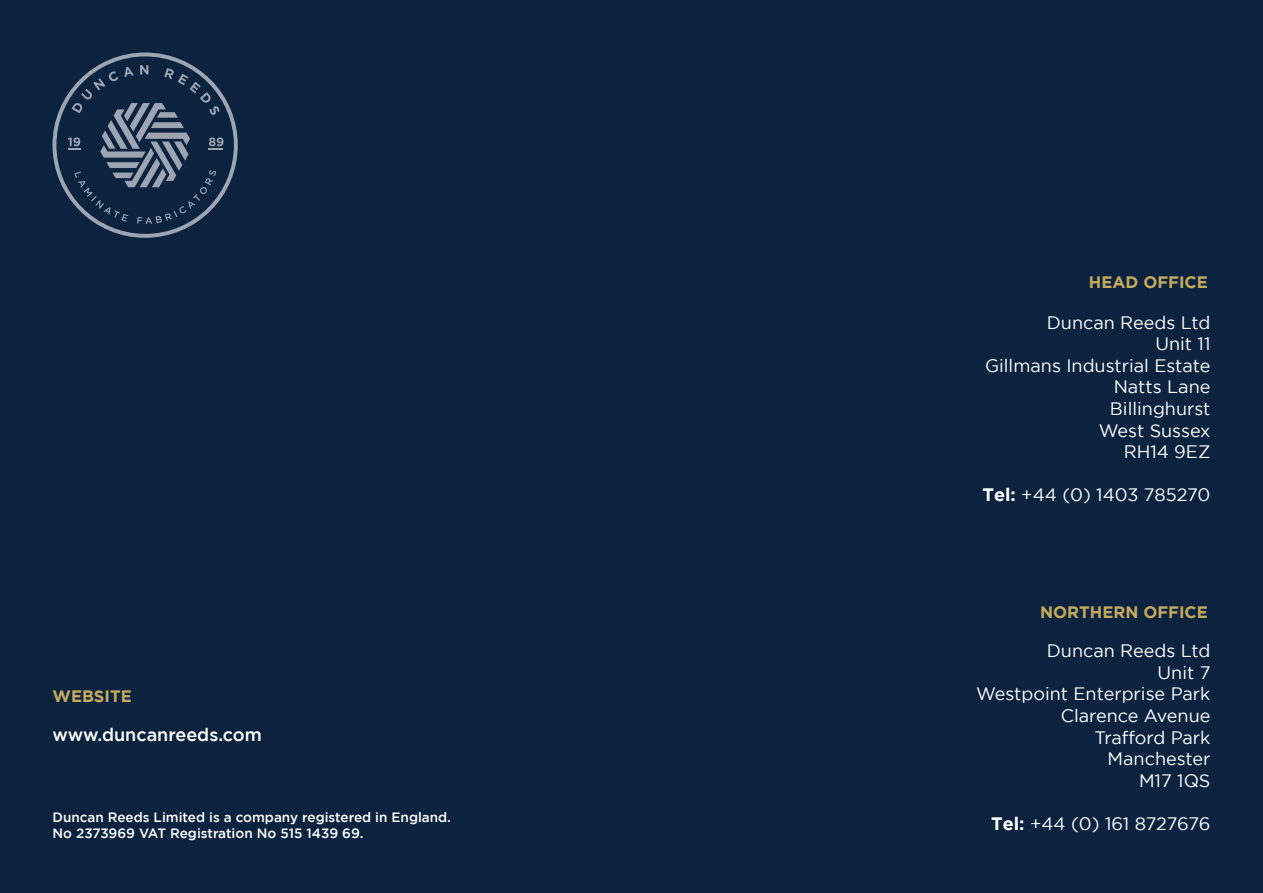
<style>
.page{position:relative;width:1263px;height:893px;background:#0c2340}
.page>*{position:absolute;margin:0;border:0;box-sizing:border-box;transform-origin:0 0}
.t1{font:18px/21.6px "Gotham";color:#fff;text-align:right}
.t2{font:500 18px "Gotham";color:#fff}
.t3{font:700 16.5px "Gotham";color:#c7ab5c}
.t4{font:500 13.5px/16.2px "Gotham";color:#fff}
.s1{font-weight:700}
</style>
<div class="page">
<svg style="left:53px;top:53px;width:185px;height:185px"></svg>
<p class="t3" style="left:52px;top:687px;width:81px">WEBSITE</p>
<p class="t2" style="left:53px;top:725px;width:211px">www.duncanreeds.com</p>
<p class="t4" style="left:52px;top:809px;width:400px">Duncan Reeds Limited is a company registered in England.<br>No 2373969 VAT Registration No 515 1439 69.</p>
<p class="t3" style="left:1089px;top:272px;width:120px">HEAD OFFICE</p>
<p class="t1" style="left:985px;top:311px;width:227px">Duncan Reeds Ltd<br>Unit 11<br>Gillmans Industrial Estate<br>Natts Lane<br>Billinghurst<br>West Sussex<br>RH14 9EZ</p>
<p class="t1" style="left:982px;top:484px;width:230px"><span class="s1">Tel:</span> +44 (0) 1403 785270</p>
<p class="t3" style="left:1040px;top:603px;width:169px">NORTHERN OFFICE</p>
<p class="t1" style="left:976px;top:640px;width:236px">Duncan Reeds Ltd<br>Unit 7<br>Westpoint Enterprise Park<br>Clarence Avenue<br>Trafford Park<br>Manchester<br>M17 1QS</p>
<p class="t1" style="left:991px;top:812px;width:221px"><span class="s1">Tel:</span> +44 (0) 161 8727676</p>
</div>
